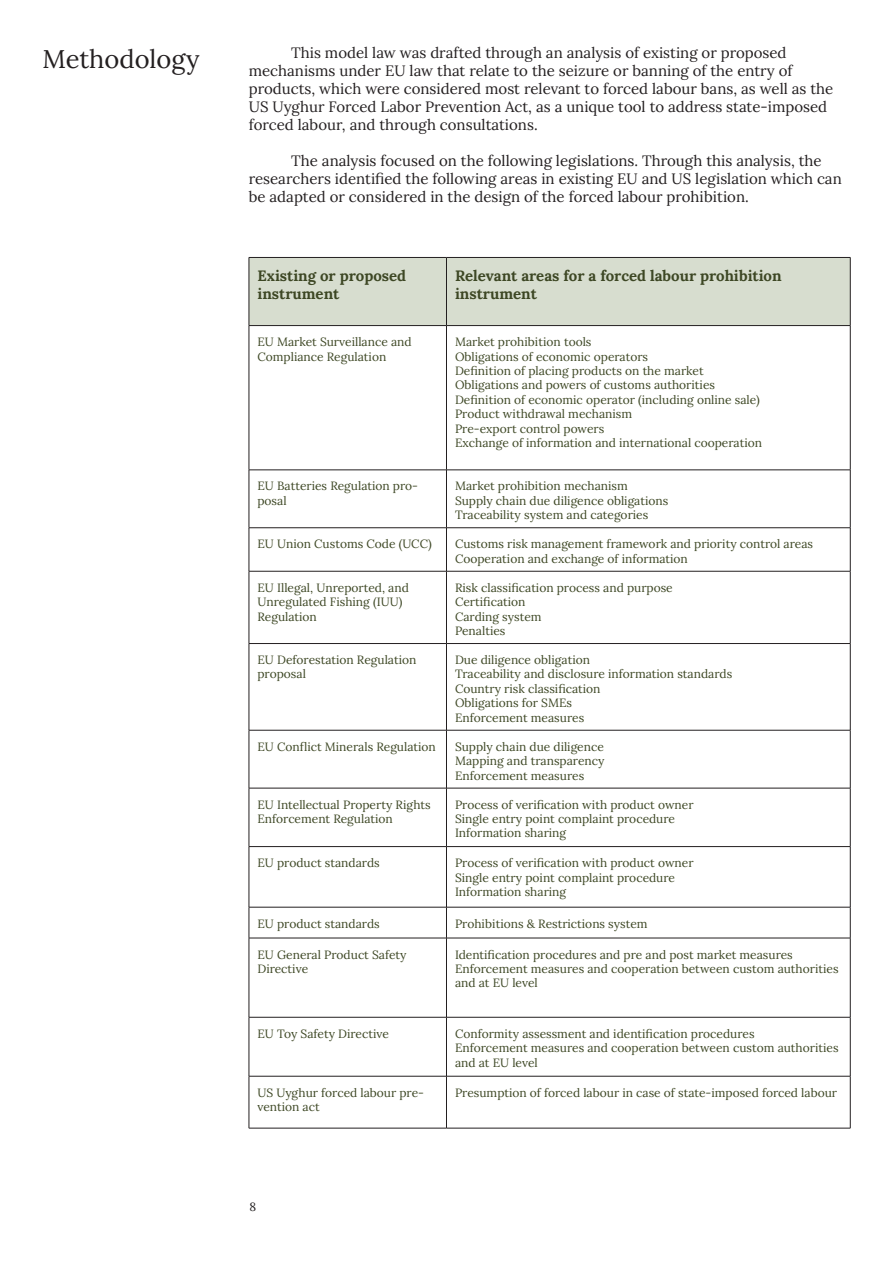
<style>
.page{position:relative;width:893px;height:1263px;background:#fff}
.page>*{position:absolute;margin:0;border:0;box-sizing:border-box;transform-origin:0 0}
.t1{font:25.5px "Lora";color:#231f20}
.t2{font:15px/18px "Lora";color:#231f20}
.t3{font:15px/18px "Lora";color:#3d4724}
.t4{font:12px/14.4px "Lora";color:#3d4724}
.t5{font:12px "Lora";color:#231f20}
</style>
<div class="page">
<div style="left:250px;top:258px;width:600px;height:67px;background:#d7ddcf"></div>
<svg style="left:250px;top:326px;width:600px;height:802px"></svg>
<hr style="left:446px;top:258px;width:1px;height:67px;background:#231f20">
<hr style="left:446px;top:326px;width:1px;height:144px;background:#231f20">
<hr style="left:249px;top:470px;width:197px;height:1px;background:#231f20">
<hr style="left:446px;top:470px;width:404px;height:1px;background:#231f20">
<hr style="left:446px;top:470px;width:1px;height:58px;background:#231f20">
<hr style="left:249px;top:527px;width:197px;height:1px;background:#231f20">
<hr style="left:446px;top:527px;width:404px;height:1px;background:#231f20">
<hr style="left:446px;top:528px;width:1px;height:43px;background:#231f20">
<hr style="left:249px;top:571px;width:197px;height:1px;background:#231f20">
<hr style="left:446px;top:571px;width:404px;height:1px;background:#231f20">
<hr style="left:446px;top:571px;width:1px;height:72px;background:#231f20">
<hr style="left:249px;top:643px;width:197px;height:1px;background:#231f20">
<hr style="left:446px;top:643px;width:404px;height:1px;background:#231f20">
<hr style="left:446px;top:644px;width:1px;height:86px;background:#231f20">
<hr style="left:249px;top:730px;width:197px;height:1px;background:#231f20">
<hr style="left:446px;top:730px;width:404px;height:1px;background:#231f20">
<hr style="left:446px;top:730px;width:1px;height:58px;background:#231f20">
<hr style="left:249px;top:788px;width:197px;height:1px;background:#231f20">
<hr style="left:446px;top:788px;width:404px;height:1px;background:#231f20">
<hr style="left:446px;top:788px;width:1px;height:58px;background:#231f20">
<hr style="left:249px;top:846px;width:197px;height:1px;background:#231f20">
<hr style="left:446px;top:846px;width:404px;height:1px;background:#231f20">
<hr style="left:446px;top:847px;width:1px;height:60px;background:#231f20">
<hr style="left:249px;top:907px;width:197px;height:1px;background:#231f20">
<hr style="left:446px;top:907px;width:404px;height:1px;background:#231f20">
<hr style="left:446px;top:907px;width:1px;height:31px;background:#231f20">
<hr style="left:249px;top:938px;width:197px;height:1px;background:#231f20">
<hr style="left:446px;top:938px;width:404px;height:1px;background:#231f20">
<hr style="left:446px;top:938px;width:1px;height:79px;background:#231f20">
<hr style="left:249px;top:1017px;width:197px;height:1px;background:#231f20">
<hr style="left:446px;top:1017px;width:404px;height:1px;background:#231f20">
<hr style="left:446px;top:1017px;width:1px;height:59px;background:#231f20">
<hr style="left:446px;top:1076px;width:1px;height:52px;background:#231f20">
<hr style="left:850px;top:326px;width:1px;height:144px;background:#231f20">
<hr style="left:850px;top:470px;width:1px;height:58px;background:#231f20">
<hr style="left:850px;top:528px;width:1px;height:43px;background:#231f20">
<hr style="left:850px;top:571px;width:1px;height:72px;background:#231f20">
<hr style="left:850px;top:644px;width:1px;height:86px;background:#231f20">
<hr style="left:850px;top:730px;width:1px;height:58px;background:#231f20">
<hr style="left:850px;top:788px;width:1px;height:58px;background:#231f20">
<hr style="left:850px;top:847px;width:1px;height:60px;background:#231f20">
<hr style="left:850px;top:907px;width:1px;height:31px;background:#231f20">
<hr style="left:850px;top:938px;width:1px;height:79px;background:#231f20">
<hr style="left:850px;top:1017px;width:1px;height:59px;background:#231f20">
<hr style="left:249px;top:1076px;width:197px;height:1px;background:#231f20">
<hr style="left:446px;top:1076px;width:404px;height:1px;background:#231f20">
<hr style="left:850px;top:1076px;width:1px;height:52px;background:#231f20">
<hr style="left:249px;top:257px;width:197px;height:1px;background:#231f20">
<hr style="left:249px;top:258px;width:1px;height:67px;background:#231f20">
<hr style="left:446px;top:257px;width:404px;height:1px;background:#231f20">
<hr style="left:850px;top:258px;width:1px;height:67px;background:#231f20">
<hr style="left:249px;top:325px;width:197px;height:1px;background:#231f20">
<hr style="left:249px;top:326px;width:1px;height:144px;background:#231f20">
<hr style="left:446px;top:325px;width:404px;height:1px;background:#231f20">
<hr style="left:249px;top:470px;width:1px;height:58px;background:#231f20">
<hr style="left:249px;top:528px;width:1px;height:43px;background:#231f20">
<hr style="left:249px;top:571px;width:1px;height:72px;background:#231f20">
<hr style="left:249px;top:644px;width:1px;height:86px;background:#231f20">
<hr style="left:249px;top:730px;width:1px;height:58px;background:#231f20">
<hr style="left:249px;top:788px;width:1px;height:58px;background:#231f20">
<hr style="left:249px;top:847px;width:1px;height:60px;background:#231f20">
<hr style="left:249px;top:907px;width:1px;height:31px;background:#231f20">
<hr style="left:249px;top:938px;width:1px;height:79px;background:#231f20">
<hr style="left:249px;top:1017px;width:1px;height:59px;background:#231f20">
<hr style="left:249px;top:1076px;width:1px;height:52px;background:#231f20">
<hr style="left:249px;top:1128px;width:197px;height:1px;background:#231f20">
<hr style="left:446px;top:1128px;width:404px;height:1px;background:#231f20">
<h1 class="t1" style="left:43px;top:43px;width:159px">Methodology</h1>
<p class="t2" style="left:249px;top:43px;width:586px;text-indent:43px">This model law was drafted through an analysis of existing or proposed mechanisms under EU law that relate to the seizure or banning of the entry of products, which were considered most relevant to forced labour bans, as well as the US Uyghur Forced Labor Prevention Act, as a unique tool to address state-imposed forced labour, and through consultations.</p>
<p class="t2" style="left:249px;top:151px;width:594px;text-indent:43px">The analysis focused on the following legislations. Through this analysis, the researchers identified the following areas in existing EU and US legislation which can be adapted or considered in the design of the forced labour prohibition.</p>
<p class="t3" style="left:257px;top:267px;width:150px">Existing or proposed instrument</p>
<p class="t3" style="left:455px;top:267px;width:328px">Relevant areas for a forced labour prohibition instrument</p>
<p class="t4" style="left:257px;top:335px;width:156px">EU Market Surveillance and<br>Compliance Regulation</p>
<p class="t4" style="left:455px;top:335px;width:308px">Market prohibition tools<br>Obligations of economic operators<br>Definition of placing products on the market Obligations and powers of customs authorities Definition of economic operator (including online sale)<br>Product withdrawal mechanism<br>Pre-export control powers<br>Exchange of information and international cooperation</p>
<p class="t4" style="left:257px;top:479px;width:162px">EU Batteries Regulation pro&shy;posal</p>
<p class="t4" style="left:455px;top:479px;width:215px">Market prohibition mechanism<br>Supply chain due diligence obligations<br>Traceability system and categories</p>
<p class="t4" style="left:257px;top:537px;width:176px">EU Union Customs Code (UCC)</p>
<p class="t4" style="left:455px;top:537px;width:360px">Customs risk management framework and priority control areas<br>Cooperation and exchange of information</p>
<p class="t4" style="left:257px;top:580px;width:153px">EU Illegal, Unreported, and<br>Unregulated Fishing (IUU)<br>Regulation</p>
<p class="t4" style="left:455px;top:580px;width:219px">Risk classification process and purpose<br>Certification<br>Carding system<br>Penalties</p>
<p class="t4" style="left:257px;top:652px;width:160px">EU Deforestation Regulation proposal</p>
<p class="t4" style="left:455px;top:652px;width:279px">Due diligence obligation<br>Traceability and disclosure information standards<br>Country risk classification<br>Obligations for SMEs<br>Enforcement measures</p>
<p class="t4" style="left:257px;top:739px;width:180px">EU Conflict Minerals Regulation</p>
<p class="t4" style="left:455px;top:739px;width:151px;text-align:justify">Supply chain due diligence Mapping and transparency Enforcement measures</p>
<p class="t4" style="left:257px;top:797px;width:175px">EU Intellectual Property Rights<br>Enforcement Regulation</p>
<p class="t4" style="left:455px;top:797px;width:240px">Process of verification with product owner<br>Single entry point complaint procedure<br>Information sharing</p>
<p class="t4" style="left:257px;top:855px;width:124px">EU product standards</p>
<p class="t4" style="left:455px;top:855px;width:240px">Process of verification with product owner<br>Single entry point complaint procedure<br>Information sharing</p>
<p class="t4" style="left:257px;top:916px;width:124px">EU product standards</p>
<p class="t4" style="left:455px;top:916px;width:194px">Prohibitions &amp; Restrictions system</p>
<p class="t4" style="left:257px;top:947px;width:151px">EU General Product Safety<br>Directive</p>
<p class="t4" style="left:455px;top:947px;width:385px">Identification procedures and pre and post market measures<br>Enforcement measures and cooperation between custom authorities and at EU level</p>
<p class="t4" style="left:257px;top:1026px;width:133px">EU Toy Safety Directive</p>
<p class="t4" style="left:455px;top:1026px;width:385px">Conformity assessment and identification procedures<br>Enforcement measures and cooperation between custom authorities and at EU level</p>
<p class="t4" style="left:257px;top:1085px;width:168px">US Uyghur forced labour pre&shy;vention act</p>
<p class="t4" style="left:455px;top:1085px;width:384px">Presumption of forced labour in case of state-imposed forced labour</p>
<p class="t5" style="left:250px;top:1199px;width:8px">8</p>
</div>
